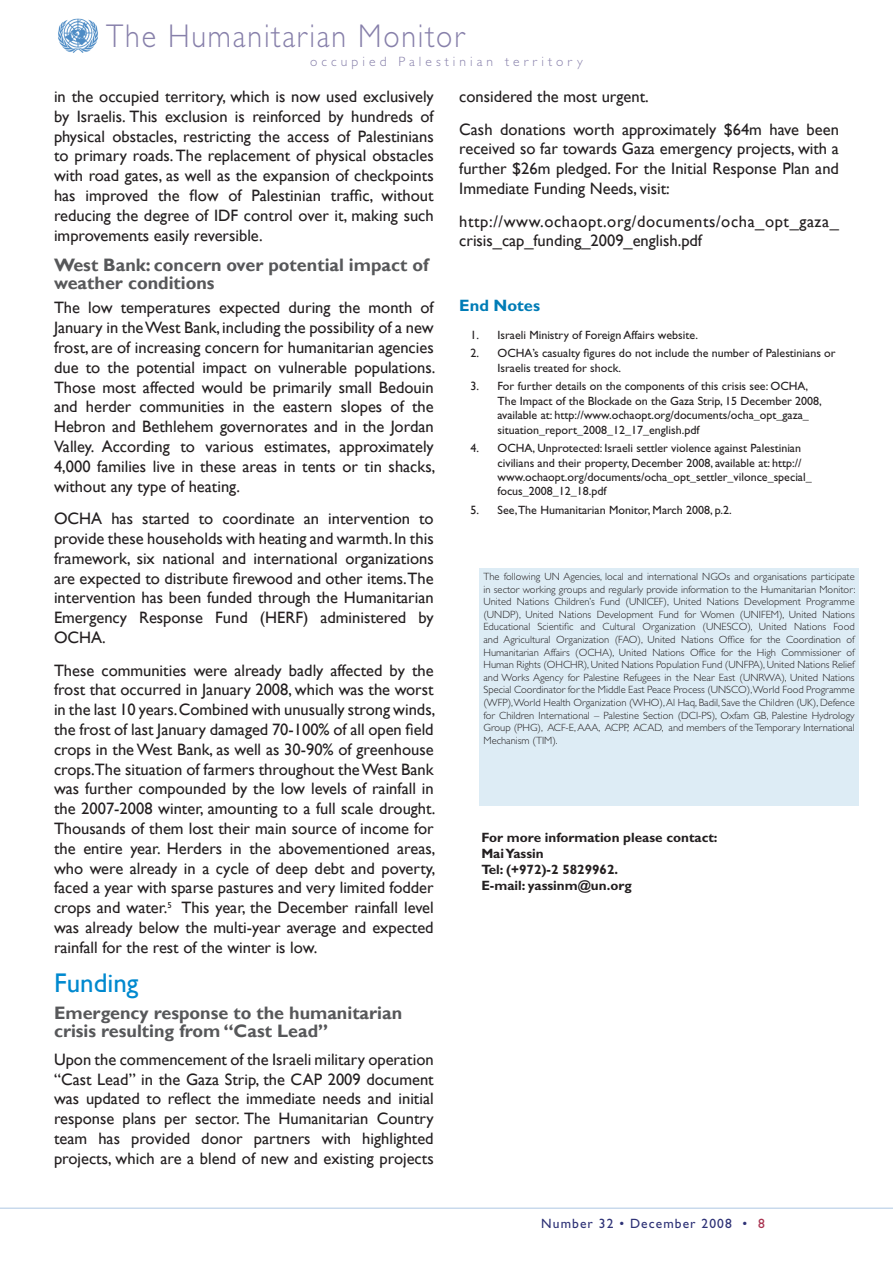
<style>
.page{position:relative;width:893px;height:1263px;background:#fff}
.page>*{position:absolute;margin:0;border:0;box-sizing:border-box;transform-origin:0 0}
.t1{font:300 33px "Gill Sans";letter-spacing:.06em;color:#8780aa;scale:.91 1}
.Main_Headers{font:27px "Gill Sans";color:#0089cf}
.Sub_Header{font:700 18px/18px "Gill Sans";color:#57585a}
.body{font:16.5px/19.8px "Gill Sans";color:#231f20;text-align:justify}
.body-2{font:16.5px/19.8px "Gill Sans";letter-spacing:.035em;color:#231f20}
.body-3{font:700 16.5px "Gill Sans";color:#007cb6}
.Footnote_Text{font:700 13.5px/16.2px "Gill Sans";color:#231f20}
.t2{font:300 13.5px "Gill Sans";letter-spacing:.3em;color:#8780aa}
.t3{font:13.5px "Gill Sans";letter-spacing:.08em;color:#2e3276}
.body-4{font:12px/14.4px "Gill Sans";color:#231f20}
.t4{font:300 10.5px/12.6px "Gill Sans";color:#231f20;text-align:justify}
.s1{font-style:inherit}
.s2{color:#a9324f}
</style>
<div class="page">
<hr style="left:0;top:1207px;width:893px;height:2px;background:#91b4d9">
<img style="left:58px;top:18px;width:40px;height:35px">
<div style="left:479px;top:568px;width:380px;height:238px;background:#ddecf5"></div>
<h1 class="t1" style="left:106px;top:17px;width:395px">The Humanitarian Monitor</h1>
<p class="t2" style="left:310px;top:54px;width:274px">occupied Palestinian territory</p>
<p class="body" style="left:54px;top:87px;width:381px">in the occupied territory, which is now used exclusively by Israelis. This exclusion is reinforced by hundreds of physical obstacles, restricting the access of Palestinians to primary roads. The replacement of physical obstacles with road gates, as well as the expansion of checkpoints has improved the flow of Palestinian traffic, without reducing the degree of IDF control over it, making such improvements easily reversible.</p>
<p class="Sub_Header" style="left:54px;top:257px;width:376px">West Bank: concern over potential impact of weather conditions</p>
<p class="body" style="left:54px;top:298px;width:383px">The low temperatures expected during the month of January in the West Bank, including the possibility of a new frost, are of increasing concern for humanitarian agencies due to the potential impact on vulnerable populations.<br>Those most affected would be primarily small Bedouin and herder communities in the eastern slopes of the Hebron and Bethlehem governorates and in the Jordan Valley. According to various estimates, approximately 4,000 families live in these areas in tents or tin shacks, without any type of heating.</p>
<p class="body" style="left:54px;top:509px;width:381px">OCHA has started to coordinate an intervention to provide these households with heating and warmth. In this framework, six national and international organizations are expected to distribute firewood and other items.The intervention has been funded through the Humanitarian Emergency Response Fund (HERF) administered by OCHA.</p>
<p class="body" style="left:54px;top:660px;width:383px">These communities were already badly affected by the frost that occurred in January 2008, which was the worst in the last 10 years. Combined with unusually strong winds, the frost of last January damaged 70-100% of all open field crops in the West Bank, as well as 30-90% of greenhouse crops.The situation of farmers throughout the West Bank was further compounded by the low levels of rainfall in the 2007-2008 winter, amounting to a full scale drought.<br>Thousands of them lost their main source of income for the entire year. Herders in the abovementioned areas, who were already in a cycle of deep debt and poverty, faced a year with sparse pastures and very limited fodder crops and water.<sup>5</sup> This year, the December rainfall level was already below the multi-year average and expected rainfall for the rest of the winter is low.</p>
<p class="Main_Headers" style="left:54px;top:967px;width:86px">Funding</p>
<p class="Sub_Header" style="left:54px;top:1004px;width:350px">Emergency response to the humanitarian crisis resulting from “Cast Lead”</p>
<p class="body" style="left:54px;top:1050px;width:381px">Upon the commencement of the Israeli military operation “Cast Lead” in the Gaza Strip, the CAP 2009 document was updated to reflect the immediate needs and initial response plans per sector. The Humanitarian Country team has provided donor partners with highlighted projects, which are a blend of new and existing projects</p>
<p class="body" style="left:459px;top:87px;width:191px">considered the most urgent.</p>
<p class="body" style="left:459px;top:119px;width:381px">Cash donations worth approximately $64m have been received so far towards Gaza emergency projects, with a further $26m pledged. For the Initial Response Plan and Immediate Funding Needs, visit:</p>
<p class="body-2" style="left:459px;top:211px;width:381px">http://www.ochaopt.org/documents/ocha_opt_gaza_ crisis_cap_funding_2009_english.pdf</p>
<p class="body-3" style="left:459px;top:296px;width:82px">End Notes</p>
<p class="body-4" style="left:470px;top:327px;width:229px"><span class="s1">1.</span> Israeli Ministry of Foreign Affairs website.</p>
<p class="body-4" style="left:497px;top:346px;width:340px;text-indent:-27px"><span class="s1">2.</span> OCHA’s casualty figures do not include the number of Palestinians or<br>Israelis treated for shock.</p>
<p class="body-4" style="left:497px;top:379px;width:326px;text-indent:-27px"><span class="s1">3.</span> For further details on the components of this crisis see: OCHA, The Impact of the Blockade on the Gaza Strip, 15 December 2008, available at: http://www.ochaopt.org/documents/ocha_opt_gaza_ situation_report_2008_12_17_english.pdf</p>
<p class="body-4" style="left:497px;top:441px;width:316px;text-indent:-27px"><span class="s1">4.</span> OCHA, Unprotected: Israeli settler violence against Palestinian civilians and their property, December 2008, available at: http:// www.ochaopt.org/documents/ocha_opt_settler_vilonce_special_ focus_2008_12_18.pdf</p>
<p class="body-4" style="left:470px;top:503px;width:263px"><span class="s1">5.</span> See,The Humanitarian Monitor, March 2008, p.2.</p>
<p class="t4" style="left:483px;top:570px;width:374px">The following UN Agencies, local and international NGOs and organisations participate in sector working groups and regularly provide information to the Humanitarian Monitor:<br>United Nations Children’s Fund (UNICEF), United Nations Development Programme (UNDP), United Nations Development Fund for Women (UNIFEM), United Nations Educational Scientific and Cultural Organization (UNESCO), United Nations Food and Agricultural Organization (FAO), United Nations Office for the Coordination of Humanitarian Affairs (OCHA), United Nations Office for the High Commissioner of Human Rights (OHCHR), United Nations Population Fund (UNFPA), United Nations Relief and Works Agency for Palestine Refugees in the Near East (UNRWA), United Nations Special Coordinator for the Middle East Peace Process (UNSCO),World Food Programme (WFP), World Health Organization (WHO), Al Haq, Badil, Save the Children (UK), Defence for Children International – Palestine Section (DCI-PS), Oxfam GB, Palestine Hydrology Group (PHG), ACF-E, AAA, ACPP, ACAD, and members of the Temporary International Mechanism (TIM).</p>
<p class="Footnote_Text" style="left:481px;top:829px;width:238px">For more information please contact:<br>Mai Yassin</p>
<p class="Footnote_Text" style="left:481px;top:861px;width:152px">Tel: (+972)-2 5829962.<br>E-mail: yassinm@un.org</p>
<p class="t3" style="left:541px;top:1215px;width:225px">Number 32 • December 2008 • <span class="s2">8</span></p>
</div>
